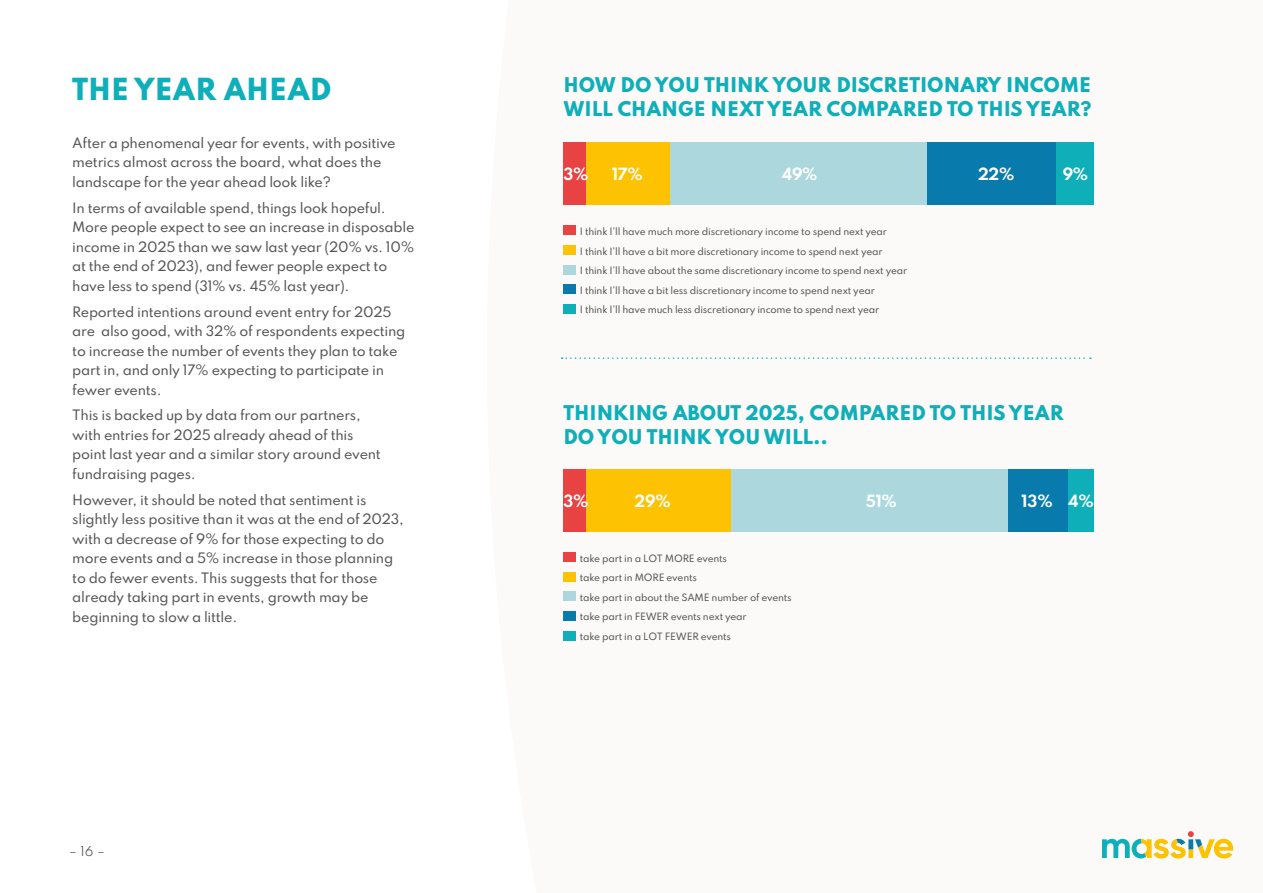
<style>
.page{position:relative;width:1263px;height:893px;background:#fff}
.page>*{position:absolute;margin:0;border:0;box-sizing:border-box;transform-origin:0 0}
.t1{font:800 27px "Spartan";color:#0fafb9}
.t2{font:800 18px/24px "Spartan";color:#0fafb9}
.t3{font:700 15px "Spartan";letter-spacing:-.02em;color:#fff}
.t4{font:500 12.75px/19.5px "Spartan";letter-spacing:-.02em;color:#575756}
.t5{font:12px "Spartan";color:#575756}
.t6{font:500 9px/19.5px "Spartan";letter-spacing:-.02em;color:#575756}
</style>
<div class="page">
<svg style="left:1102px;top:831px;width:131px;height:27px"></svg>
<div style="left:563px;top:226px;width:13px;height:9px;background:#e84242"></div>
<div style="left:563px;top:245px;width:13px;height:10px;background:#fdc201"></div>
<div style="left:563px;top:265px;width:13px;height:10px;background:#acd8dd"></div>
<div style="left:563px;top:285px;width:13px;height:9px;background:#087bac"></div>
<div style="left:563px;top:304px;width:13px;height:10px;background:#0fafb9"></div>
<div style="left:563px;top:552px;width:13px;height:10px;background:#e84242"></div>
<div style="left:563px;top:572px;width:13px;height:10px;background:#fdc201"></div>
<div style="left:563px;top:592px;width:13px;height:9px;background:#acd8dd"></div>
<div style="left:563px;top:611px;width:13px;height:10px;background:#087bac"></div>
<div style="left:563px;top:631px;width:13px;height:10px;background:#0fafb9"></div>
<div style="left:563px;top:143px;width:23px;height:62px;background:#e84242"></div>
<div style="left:563px;top:469px;width:23px;height:63px;background:#e84242"></div>
<div style="left:586px;top:143px;width:85px;height:62px;background:#fdc201"></div>
<div style="left:586px;top:469px;width:145px;height:63px;background:#fdc201"></div>
<div style="left:671px;top:143px;width:256px;height:62px;background:#acd8dd"></div>
<div style="left:731px;top:469px;width:277px;height:63px;background:#acd8dd"></div>
<div style="left:927px;top:143px;width:129px;height:62px;background:#087bac"></div>
<div style="left:1008px;top:469px;width:60px;height:63px;background:#087bac"></div>
<div style="left:1056px;top:143px;width:38px;height:62px;background:#0fafb9"></div>
<div style="left:1068px;top:469px;width:26px;height:63px;background:#0fafb9"></div>
<svg style="left:562px;top:357px;width:529px;height:2px"></svg>
<h1 class="t1" style="left:72px;top:69px;width:261px">THE YEAR AHEAD</h1>
<p class="t4" style="left:72px;top:133px;width:325px">After a phenomenal year for events, with positive metrics almost across the board, what does the landscape for the year ahead look like?</p>
<p class="t4" style="left:72px;top:197px;width:344px">In terms of available spend, things look hopeful.<br>More people expect to see an increase in disposable income in 2025 than we saw last year (20% vs. 10% at the end of 2023), and fewer people expect to have less to spend (31% vs. 45% last year).</p>
<p class="t4" style="left:72px;top:301px;width:335px">Reported intentions around event entry for 2025 are also good, with 32% of respondents expecting to increase the number of events they plan to take part in, and only 17% expecting to participate in fewer events.</p>
<p class="t4" style="left:72px;top:405px;width:310px">This is backed up by data from our partners, with entries for 2025 already ahead of this point last year and a similar story around event fundraising pages.</p>
<p class="t4" style="left:72px;top:490px;width:333px">However, it should be noted that sentiment is slightly less positive than it was at the end of 2023, with a decrease of 9% for those expecting to do more events and a 5% increase in those planning to do fewer events. This suggests that for those already taking part in events, growth may be beginning to slow a little.</p>
<p class="t5" style="left:69px;top:842px;width:37px">– 16 –</p>
<h2 class="t2" style="left:563px;top:72px;width:529px">HOW DO YOU THINK YOUR DISCRETIONARY INCOME<br>WILL CHANGE NEXT YEAR COMPARED TO THIS YEAR?</h2>
<p class="t3" style="left:563px;top:163px;width:27px">3%</p>
<p class="t3" style="left:612px;top:163px;width:32px">17%</p>
<p class="t3" style="left:782px;top:163px;width:37px">49%</p>
<p class="t3" style="left:978px;top:163px;width:38px">22%</p>
<p class="t3" style="left:1063px;top:163px;width:27px">9%</p>
<p class="t6" style="left:580px;top:222px;width:329px">I think I’ll have much more discretionary income to spend next year<br>I think I’ll have a bit more discretionary income to spend next year<br>I think I’ll have about the same discretionary income to spend next year I think I’ll have a bit less discretionary income to spend next year<br>I think I’ll have much less discretionary income to spend next year</p>
<h2 class="t2" style="left:563px;top:400px;width:502px">THINKING ABOUT 2025, COMPARED TO THIS YEAR<br>DO YOU THINK YOU WILL..</h2>
<p class="t3" style="left:563px;top:490px;width:27px">3%</p>
<p class="t3" style="left:635px;top:490px;width:38px">29%</p>
<p class="t6" style="left:580px;top:548px;width:213px">take part in a LOT MORE events<br>take part in MORE events<br>take part in about the SAME number of events take part in FEWER events next year<br>take part in a LOT FEWER events</p>
<p class="t3" style="left:866px;top:490px;width:33px">51%</p>
<p class="t3" style="left:1021px;top:490px;width:33px">13%</p>
<p class="t3" style="left:1068px;top:490px;width:27px">4%</p>
</div>
